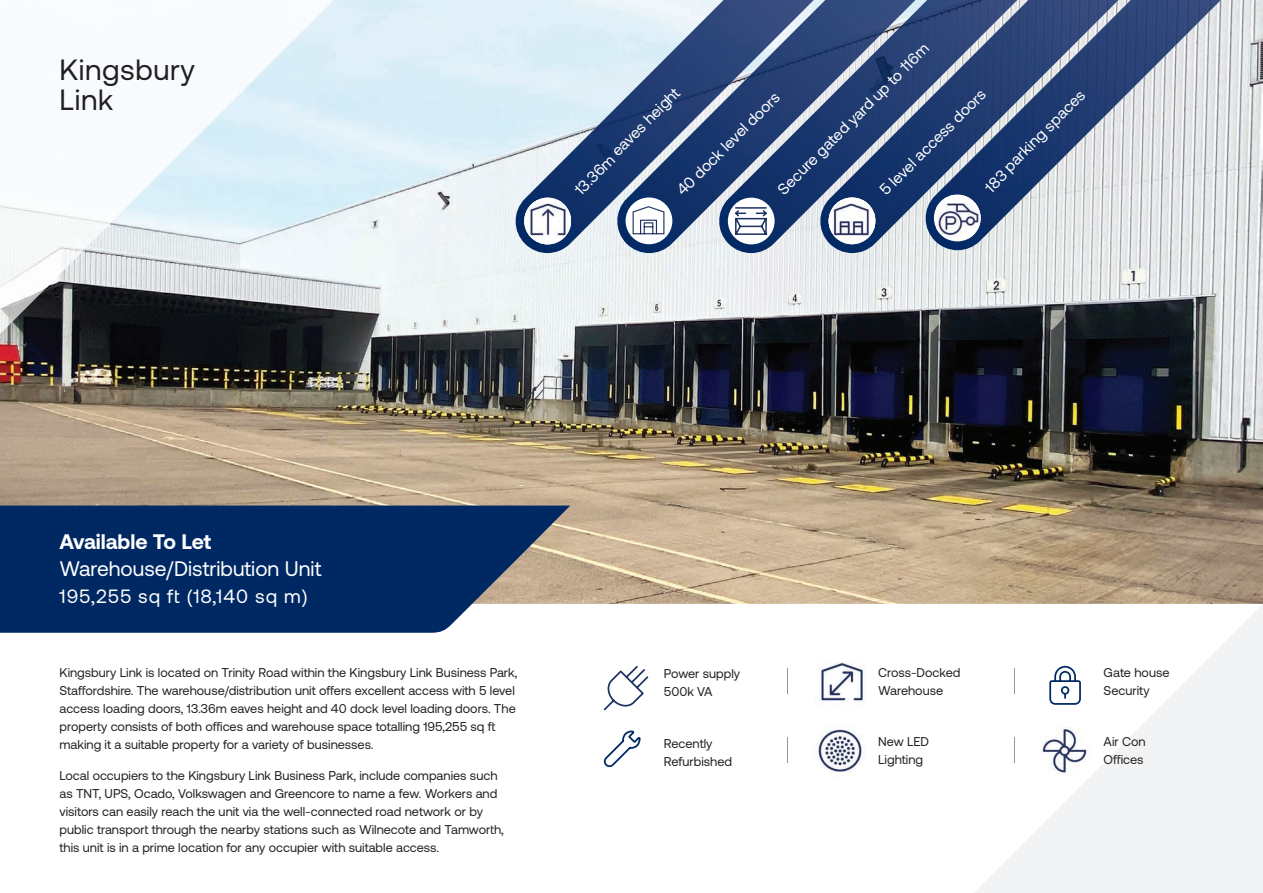
<style>
.page{position:relative;width:1263px;height:893px;background:#fff}
.page>*{position:absolute;margin:0;border:0;box-sizing:border-box;transform-origin:0 0}
.t1{font:29.25px/30px "Aeonik";letter-spacing:.02em;color:#231f20}
.t2{font:21px "Aeonik";color:#fff}
.t3{font:700 21px "Aeonik";color:#fff}
.t4{font:19.2px "Aeonik";letter-spacing:.05em;color:#fff}
.t5{font:15.75px "Aeonik";color:#fff}
.t6{font:12.75px/18px "Aeonik";color:#231f20}
</style>
<div class="page">
<svg style="left:975px;top:605px;width:288px;height:288px;fill:#f2f3f4"></svg>
<img style="left:0;top:0;width:1263px;height:604px">
<img style="left:0;top:0;width:239px;height:191px">
<img style="left:238px;top:0;width:96px;height:96px">
<img style="left:0;top:190px;width:143px;height:97px">
<img style="left:0;top:286px;width:48px;height:48px">
<svg style="left:1049px;top:666px;width:32px;height:39px"></svg>
<svg style="left:0;top:505px;width:570px;height:128px;background:#183b6e"></svg>
<img style="left:512px;top:0;width:102px;height:253px">
<div style="left:524px;top:198px;width:47px;height:46px;background:#fff;border-radius:50%"></div>
<img style="left:525px;top:200px;width:46px;height:38px">
<img style="left:915px;top:0;width:102px;height:253px">
<img style="left:922px;top:0;width:299px;height:250px">
<div style="left:934px;top:195px;width:47px;height:46px;background:#fff;border-radius:50%"></div>
<img style="left:936px;top:195px;width:44px;height:44px">
<svg style="left:604px;top:666px;width:44px;height:44px"></svg>
<img style="left:614px;top:0;width:301px;height:253px">
<div style="left:626px;top:197px;width:46px;height:47px;background:#fff;border-radius:50%"></div>
<svg style="left:632px;top:206px;width:32px;height:28px"></svg>
<svg style="left:735px;top:207px;width:32px;height:28px"></svg>
<svg style="left:1014px;top:668px;width:1px;height:26px"></svg>
<svg style="left:1014px;top:737px;width:1px;height:26px"></svg>
<svg style="left:604px;top:731px;width:36px;height:36px"></svg>
<img style="left:818px;top:662px;width:48px;height:40px">
<img style="left:818px;top:726px;width:46px;height:47px">
<img style="left:1039px;top:727px;width:51px;height:49px">
<h1 class="t1" style="left:60px;top:55px;width:137px">Kingsbury<br>Link</h1>
<p class="t5" style="left:774px;top:186px;width:208px;rotate:-45deg">Secure gated yard up to 116m</p>
<p class="t5" style="left:570px;top:185px;width:144px;rotate:-45deg">13.36m eaves height</p>
<p class="t5" style="left:876px;top:186px;width:144px;rotate:-45deg">5 level access doors</p>
<p class="t5" style="left:980px;top:183px;width:137px;rotate:-45deg">183 parking spaces</p>
<p class="t5" style="left:673px;top:186px;width:140px;rotate:-45deg">40 dock level doors</p>
<h2 class="t3" style="left:60px;top:529px;width:153px">Available To Let</h2>
<h2 class="t2" style="left:60px;top:557px;width:263px">Warehouse/Distribution Unit</h2>
<h3 class="t4" style="left:60px;top:586px;width:249px">195,255 sq ft (18,140 sq m)</h3>
<p class="t6" style="left:60px;top:664px;width:459px">Kingsbury Link is located on Trinity Road within the Kingsbury Link Business Park, Staffordshire. The warehouse/distribution unit offers excellent access with 5 level access loading doors, 13.36m eaves height and 40 dock level loading doors. The property consists of both offices and warehouse space totalling 195,255 sq ft making it a suitable property for a variety of businesses.</p>
<p class="t6" style="left:60px;top:767px;width:446px">Local occupiers to the Kingsbury Link Business Park, include companies such as TNT, UPS, Ocado, Volkswagen and Greencore to name a few. Workers and visitors can easily reach the unit via the well-connected road network or by public transport through the nearby stations such as Wilnecote and Tamworth, this unit is in a prime location for any occupier with suitable access.</p>
<p class="t6" style="left:664px;top:664px;width:78px">Power supply<br>500k VA</p>
<p class="t6" style="left:878px;top:664px;width:84px">Cross-Docked<br>Warehouse</p>
<p class="t6" style="left:664px;top:734px;width:70px">Recently<br>Refurbished</p>
<p class="t6" style="left:878px;top:733px;width:52px">New LED<br>Lighting</p>
<p class="t6" style="left:1103px;top:664px;width:67px">Gate house<br>Security</p>
<p class="t6" style="left:1103px;top:733px;width:44px">Air Con<br>Offices</p>
</div>
